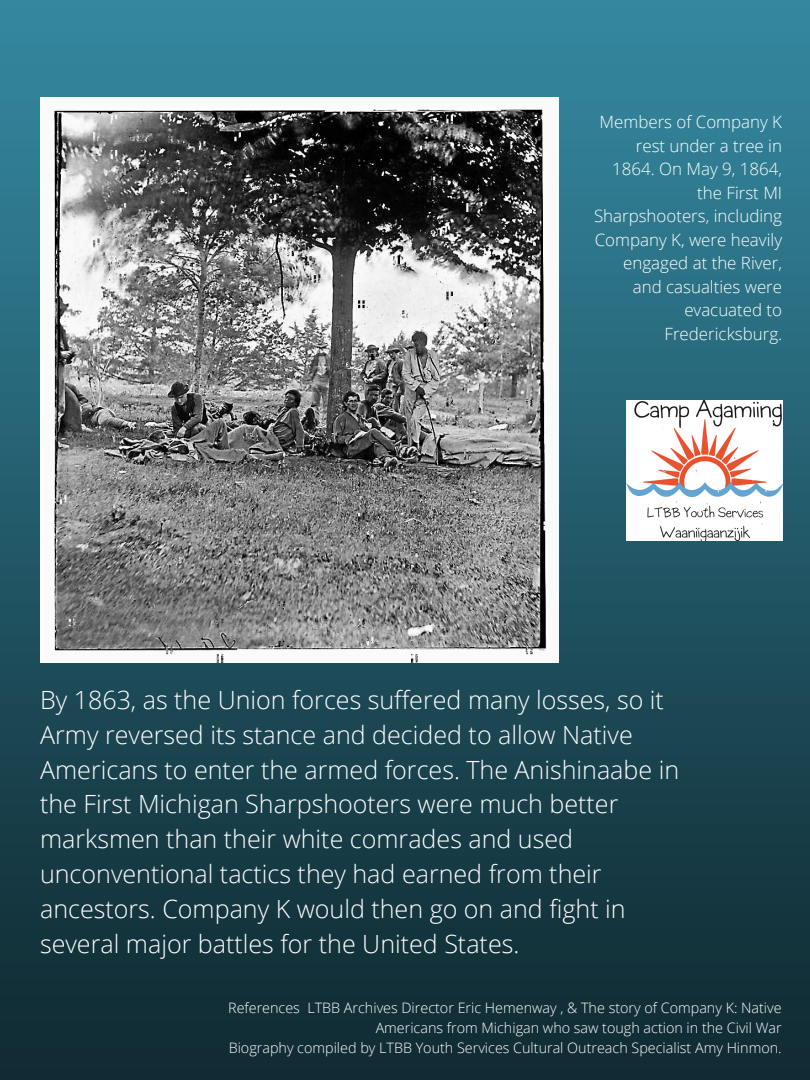
<style>
.page{position:relative;width:810px;height:1080px;background:#fff}
.page>*{position:absolute;margin:0;border:0;box-sizing:border-box;transform-origin:0 0}
.t1{font:300 25.06px/34.8px "Open Sans";color:#fff}
.t2{font:300 16.94px/23.5px "Open Sans";color:#fff;text-align:right}
.t3{font:300 14.38px/19.9px "Open Sans";color:#fff;text-align:right}
</style>
<div class="page">
<img style="left:0;top:0;width:810px;height:1080px">
<img style="left:40px;top:98px;width:519px;height:565px">
<img style="left:627px;top:401px;width:155px;height:139px">
<p class="t2" style="left:594px;top:110px;width:190px">Members of Company K rest under a tree in<br>1864. On May 9, 1864, the First MI<br>Sharpshooters, including<br>Company K, were heavily engaged at the River, and casualties were evacuated to<br>Fredericksburg.</p>
<p class="t1" style="left:40px;top:682px;width:641px">By 1863, as the Union forces suffered many losses, so it Army reversed its stance and decided to allow Native Americans to enter the armed forces. The Anishinaabe in the First Michigan Sharpshooters were much better marksmen than their white comrades and used unconventional tactics they had earned from their ancestors. Company K would then go on and fight in several major battles for the United States.</p>
<p class="t3" style="left:228px;top:998px;width:555px">References LTBB Archives Director Eric Hemenway , &amp; The story of Company K: Native<br>Americans from Michigan who saw tough action in the Civil War<br>Biography compiled by LTBB Youth Services Cultural Outreach Specialist Amy Hinmon.</p>
</div>
